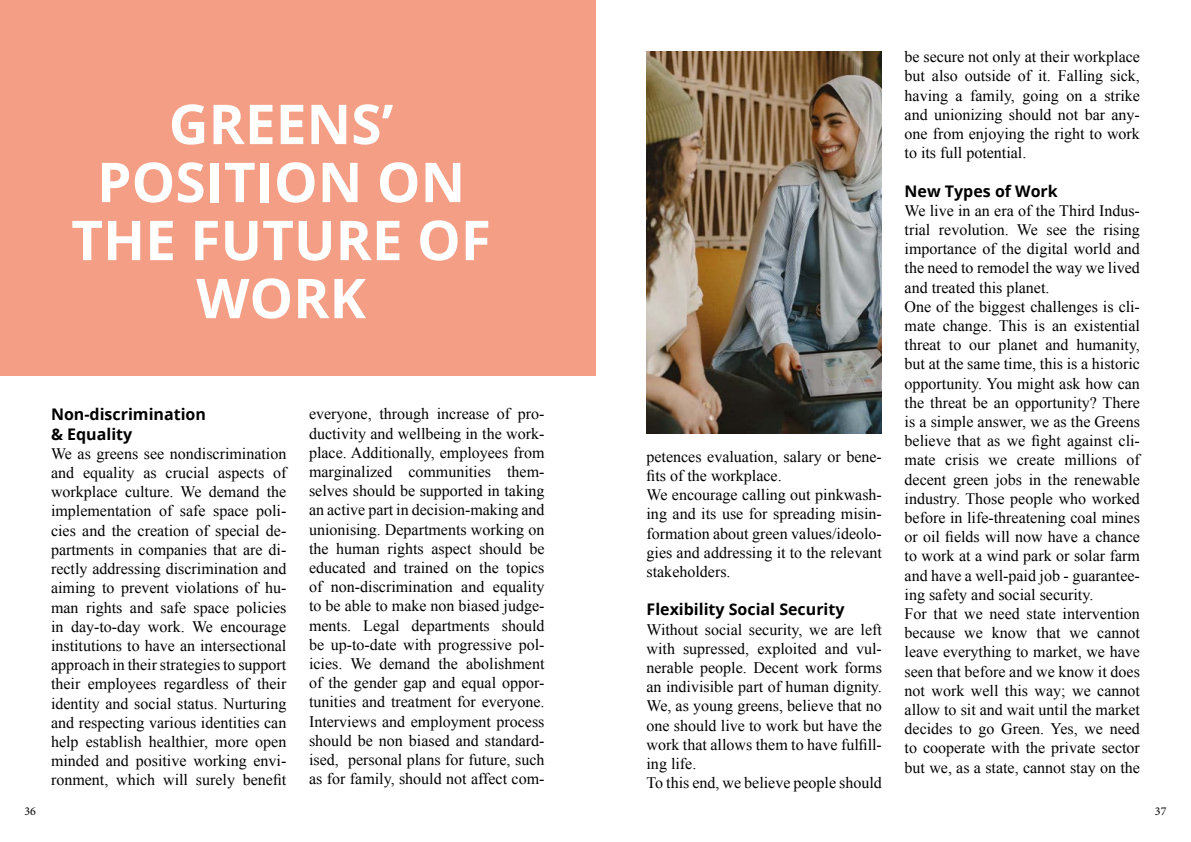
<style>
.page{position:relative;width:1191px;height:842px;background:#fff}
.page>*{position:absolute;margin:0;border:0;box-sizing:border-box;transform-origin:0 0}
.t1{font:700 55px/58px "Open Sans";color:#fff;text-align:center}
.t2{font:16px/19.2px "Times New Roman";color:#000;text-align:justify}
.t3{font:700 16px/19.2px "Open Sans";color:#000}
.t4{font:12px "Minion Pro";color:#000}
</style>
<div class="page">
<div style="left:0;top:0;width:595px;height:376px;background:#f49e85"></div>
<img style="left:646px;top:51px;width:236px;height:383px">
<h1 class="t1" style="left:71px;top:94px;width:421px">GREENS’<br>POSITION ON<br>THE FUTURE OF<br>WORK</h1>
<p class="t3" style="left:51px;top:405px;width:156px">Non-discrimination &amp; Equality</p>
<p class="t2" style="left:51px;top:444px;width:237px">We as greens see nondiscrimination and equality as crucial aspects of workplace culture. We demand the implementation of safe space poli&shy;cies and the creation of special de&shy;partments in companies that are di&shy;rectly addressing discrimination and aiming to prevent violations of hu&shy;man rights and safe space policies in day-to-day work. We encourage institutions to have an intersectional approach in their strategies to support their employees regardless of their identity and social status. Nurturing and respecting various identities can help establish healthier, more open minded and positive working envi&shy;ronment, which will surely benefit</p>
<p class="t2" style="left:309px;top:404px;width:237px">everyone, through increase of pro&shy;ductivity and wellbeing in the work&shy;place. Additionally, employees from marginalized communities them&shy;selves should be supported in taking an active part in decision-making and unionising. Departments working on the human rights aspect should be educated and trained on the topics of non-discrimination and equality to be able to make non biased judge&shy;ments. Legal departments should be up-to-date with progressive pol&shy;icies. We demand the abolishment of the gender gap and equal oppor&shy;tunities and treatment for everyone.<br>Interviews and employment process should be non biased and standard&shy;ised, personal plans for future, such as for family, should not affect com-</p>
<p class="t2" style="left:646px;top:447px;width:237px;text-align:left">petences evaluation, salary or bene&shy;fits of the workplace.<br>We encourage calling out pinkwash&shy;ing and its use for spreading misin&shy;formation about green values/ideolo&shy;gies and addressing it to the relevant stakeholders.</p>
<p class="t3" style="left:646px;top:600px;width:199px">Flexibility Social Security</p>
<p class="t2" style="left:646px;top:619px;width:237px;text-align:left">Without social security, we are left with supressed, exploited and vul&shy;nerable people. Decent work forms an indivisible part of human dignity.<br>We, as young greens, believe that no one should live to work but have the work that allows them to have fulfill&shy;ing life.<br>To this end, we believe people should</p>
<p class="t2" style="left:904px;top:47px;width:237px">be secure not only at their workplace but also outside of it. Falling sick, having a family, going on a strike and unionizing should not bar any&shy;one from enjoying the right to work to its full potential.</p>
<p class="t3" style="left:904px;top:181px;width:155px">New Types of Work</p>
<p class="t2" style="left:904px;top:201px;width:237px;text-align:left">We live in an era of the Third Indus&shy;trial revolution. We see the rising importance of the digital world and the need to remodel the way we lived and treated this planet.<br>One of the biggest challenges is cli&shy;mate change. This is an existential threat to our planet and humanity, but at the same time, this is a historic opportunity. You might ask how can the threat be an opportunity? There is a simple answer, we as the Greens believe that as we fight against cli&shy;mate crisis we create millions of decent green jobs in the renewable industry. Those people who worked before in life-threatening coal mines or oil fields will now have a chance to work at a wind park or solar farm and have a well-paid job - guarantee&shy;ing safety and social security.<br>For that we need state intervention because we know that we cannot leave everything to market, we have seen that before and we know it does not work well this way; we cannot allow to sit and wait until the market decides to go Green. Yes, we need to cooperate with the private sector but we, as a state, cannot stay on the</p>
<p class="t4" style="left:24px;top:803px;width:13px">36</p>
<p class="t4" style="left:1155px;top:803px;width:13px">37</p>
</div>
